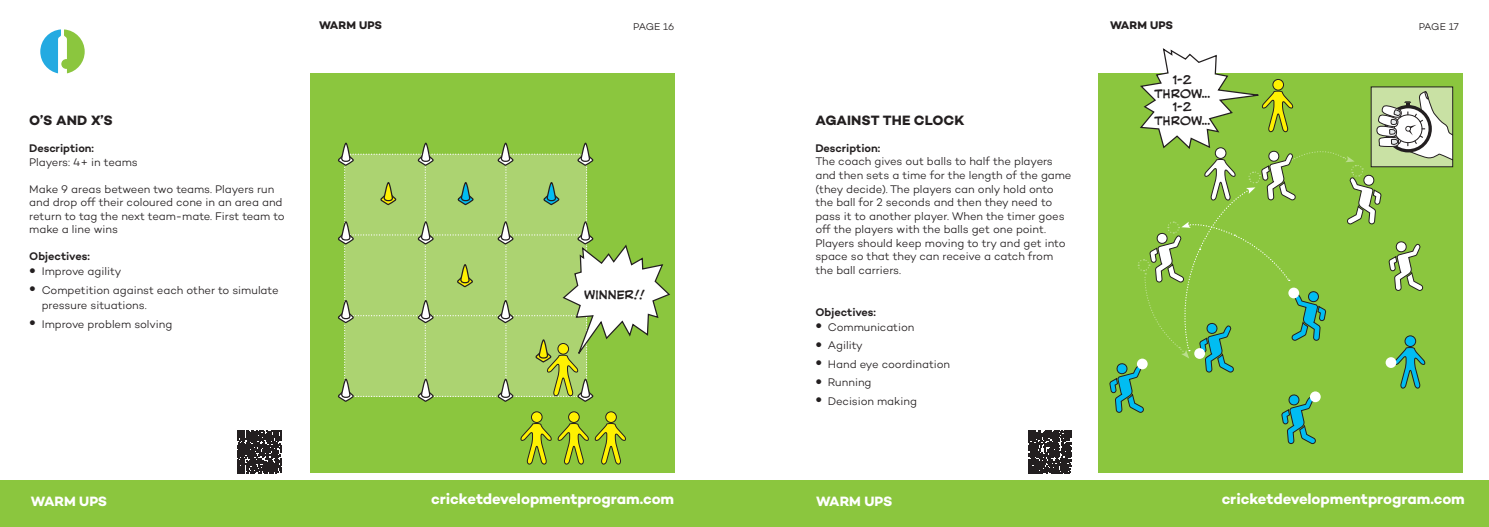
<style>
.page{position:relative;width:1489px;height:527px;background:#fff}
.page>*{position:absolute;margin:0;border:0;box-sizing:border-box;transform-origin:0 0}
.t1{font:700 15px "Campton";letter-spacing:-.005em;color:#fff}
.t2{font:700 13.75px "Campton";letter-spacing:.01em;color:#231f20}
.t3{font:700 13.75px "Campton";letter-spacing:-.015em;color:#fff}
.t4{font:300 11.25px/13.5px "Campton";letter-spacing:-.005em;color:#231f20}
.t5{font:600 11.25px "Campton";letter-spacing:-.005em;color:#231f20}
.t6{font:11.25px/13.5px "CC Blah Blah Blah";color:#231f20;text-align:center}
.t7{font:700 11.25px "Campton";letter-spacing:-.005em;color:#231f20}
.t8{font:300 10px "Campton";letter-spacing:-.02em;color:#231f20}
.s1{font-size:21.25px}
</style>
<div class="page">
<div style="left:0;top:480px;width:1488px;height:46px;background:#8bc63e"></div>
<div style="left:310px;top:73px;width:364px;height:399px;background:#8bc63e"></div>
<div style="left:1098px;top:73px;width:364px;height:399px;background:#8bc63e"></div>
<svg style="left:1028px;top:430px;width:43px;height:43px;background:#3b3738"></svg>
<div style="left:531px;top:411px;width:11px;height:11px;background:#fff101;border-radius:50%"></div>
<div style="left:531px;top:411px;width:11px;height:11px;border:1px solid #231f20;border-radius:50%"></div>
<div style="left:568px;top:411px;width:11px;height:11px;background:#fff101;border-radius:50%"></div>
<div style="left:568px;top:411px;width:11px;height:11px;border:1px solid #231f20;border-radius:50%"></div>
<div style="left:605px;top:411px;width:11px;height:11px;background:#fff101;border-radius:50%"></div>
<div style="left:605px;top:411px;width:11px;height:11px;border:1px solid #231f20;border-radius:50%"></div>
<svg style="left:520px;top:422px;width:106px;height:42px"></svg>
<svg style="left:338px;top:142px;width:332px;height:260px"></svg>
<svg style="left:237px;top:430px;width:44px;height:43px;background:#3c3839"></svg>
<svg style="left:1109px;top:48px;width:343px;height:396px"></svg>
<svg style="left:40px;top:29px;width:45px;height:44px"></svg>
<p class="t2" style="left:29px;top:112px;width:85px">O’S AND X’S</p>
<p class="t5" style="left:29px;top:141px;width:66px">Description:</p>
<p class="t4" style="left:29px;top:155px;width:110px">Players: 4+ in teams</p>
<p class="t4" style="left:29px;top:182px;width:257px">Make 9 areas between two teams. Players run and drop off their coloured cone in an area and return to tag the next team-mate. First team to make a line wins</p>
<p class="t5" style="left:29px;top:249px;width:62px">Objectives:</p>
<p class="t4" style="left:29px;top:264px;width:94px"><span class="s1">•</span> Improve agility</p>
<p class="t4" style="left:42px;top:282px;width:238px;line-height:15px;text-indent:-12px"><span class="s1">•</span> Competition against each other to simulate pressure situations.</p>
<p class="t4" style="left:29px;top:316px;width:145px"><span class="s1">•</span> Improve problem solving</p>
<p class="t7" style="left:319px;top:18px;width:65px">WARM UPS</p>
<p class="t8" style="left:633px;top:20px;width:43px">PAGE 16</p>
<p class="t7" style="left:1109px;top:18px;width:65px">WARM UPS</p>
<p class="t8" style="left:1418px;top:20px;width:42px">PAGE 17</p>
<p class="t6" style="left:584px;top:288px;width:63px">WINNER!!</p>
<p class="t2" style="left:815px;top:111px;width:151px">AGAINST THE CLOCK</p>
<p class="t5" style="left:815px;top:141px;width:66px">Description:</p>
<p class="t4" style="left:815px;top:154px;width:258px">The coach gives out balls to half the players and then sets a time for the length of the game (they decide). The players can only hold onto the ball for 2 seconds and then they need to pass it to another player. When the timer goes off the players with the balls get one point.<br>Players should keep moving to try and get into space so that they can receive a catch from the ball carriers.</p>
<p class="t5" style="left:815px;top:304px;width:62px">Objectives:</p>
<p class="t4" style="left:815px;top:319px;width:100px"><span class="s1">•</span> Communication</p>
<p class="t4" style="left:815px;top:338px;width:49px"><span class="s1">•</span> Agility</p>
<p class="t4" style="left:815px;top:357px;width:136px"><span class="s1">•</span> Hand eye coordination</p>
<p class="t4" style="left:815px;top:375px;width:58px"><span class="s1">•</span> Running</p>
<p class="t4" style="left:815px;top:394px;width:103px"><span class="s1">•</span> Decision making</p>
<p class="t6" style="left:1153px;top:73px;width:57px">1-2<br>THROW...<br>1-2<br>THROW...</p>
<h1 class="t1" style="left:431px;top:488px;width:245px">cricketdevelopmentprogram.com</h1>
<h1 class="t1" style="left:1221px;top:489px;width:245px">cricketdevelopmentprogram.com</h1>
<p class="t3" style="left:31px;top:492px;width:78px">WARM UPS</p>
<p class="t3" style="left:816px;top:492px;width:78px">WARM UPS</p>
</div>
